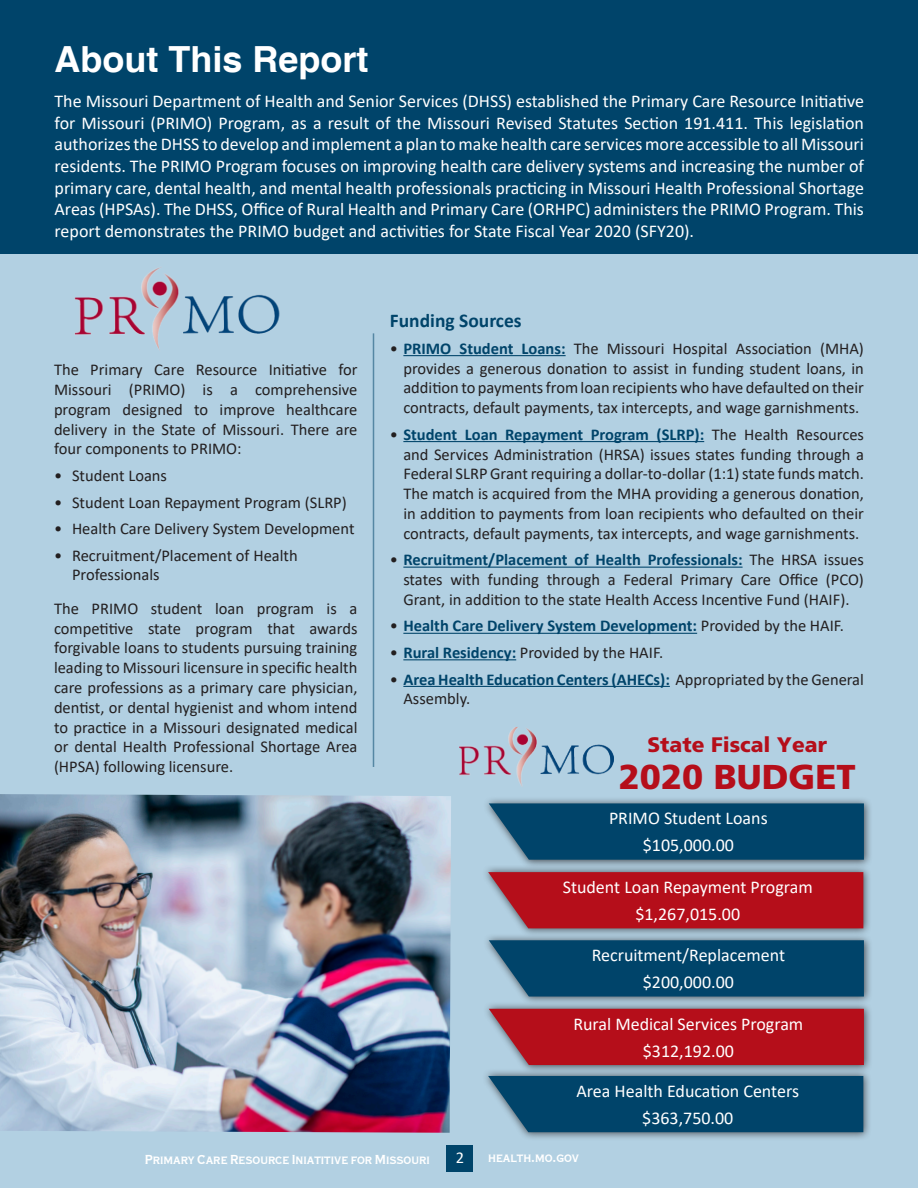
<style>
.page{position:relative;width:918px;height:1188px;background:#fff}
.page>*{position:absolute;margin:0;border:0;box-sizing:border-box;transform-origin:0 0}
.t1{font:700 36px "Helvetica";color:#fff}
.t2{font:900 34.5px "Frutiger";color:#b50e1a}
.t3{font:900 21px "Frutiger";color:#b50e1a}
.t4{font:700 19.5px "Calibri";color:#00446a}
.t5{font:18px/21.6px "Calibri";color:#fff;text-align:justify}
.t6{font:16.5px/19.8px "Calibri";color:#231f20;text-align:justify}
.t7{font:700 16.5px "Calibri";color:#00446a}
.t8{font:16.5px "Calibri";color:#fff}
.t9{font:700 condensed 13.5px "Copperplate T";color:#fff}
.s1{font-weight:700;color:#00446a}
.s2{font-weight:400;color:#231f20}
</style>
<div class="page">
<div style="left:0;top:247px;width:918px;height:941px;background:#b2d0e2"></div>
<div style="left:447px;top:1145px;width:26px;height:26px;background:#00446a"></div>
<div style="left:0;top:0;width:918px;height:254px;background:#00446a"></div>
<img style="left:74px;top:267px;width:206px;height:83px">
<hr style="left:403px;top:355px;width:163px;height:1px;background:#00446a">
<hr style="left:403px;top:441px;width:301px;height:1px;background:#00446a">
<hr style="left:403px;top:567px;width:340px;height:1px;background:#00446a">
<hr style="left:403px;top:633px;width:294px;height:1px;background:#00446a">
<hr style="left:403px;top:659px;width:113px;height:1px;background:#00446a">
<hr style="left:403px;top:686px;width:267px;height:1px;background:#00446a">
<hr style="left:373px;top:333px;width:1px;height:434px;background:#00446a">
<img style="left:0;top:794px;width:451px;height:339px">
<div style="left:482px;top:796px;width:391px;height:73px;background:#231f20;opacity:.75"></div>
<svg style="left:489px;top:803px;width:375px;height:57px;background:#0b4c70"></svg>
<img style="left:459px;top:727px;width:155px;height:60px">
<div style="left:482px;top:865px;width:390px;height:72px;background:#231f20;opacity:.75"></div>
<svg style="left:488px;top:872px;width:375px;height:56px;background:#b41925"></svg>
<div style="left:482px;top:1068px;width:390px;height:73px;background:#231f20;opacity:.75"></div>
<div style="left:488px;top:1076px;width:375px;height:56px;background:#00446a"></div>
<div style="left:482px;top:1001px;width:391px;height:73px;background:#231f20;opacity:.75"></div>
<div style="left:489px;top:1009px;width:375px;height:56px;background:#b50e1a"></div>
<div style="left:482px;top:933px;width:391px;height:73px;background:#231f20;opacity:.75"></div>
<svg style="left:489px;top:940px;width:375px;height:57px;background:#0b4c70"></svg>
<p class="t1" style="left:55px;top:37px;width:315px">About This Report</p>
<p class="t5" style="left:55px;top:90px;width:811px">The Missouri Department of Health and Senior Services (DHSS) established the Primary Care Resource Initiative for Missouri (PRIMO) Program, as a result of the Missouri Revised Statutes Section 191.411. This legislation authorizes the DHSS to develop and implement a plan to make health care services more accessible to all Missouri residents. The PRIMO Program focuses on improving health care delivery systems and increasing the number of primary care, dental health, and mental health professionals practicing in Missouri Health Professional Shortage Areas (HPSAs). The DHSS, Office of Rural Health and Primary Care (ORHPC) administers the PRIMO Program. This report demonstrates the PRIMO budget and activities for State Fiscal Year 2020 (SFY20).</p>
<p class="t6" style="left:54px;top:359px;width:305px">The Primary Care Resource Initiative for Missouri (PRIMO) is a comprehensive program designed to improve healthcare delivery in the State of Missouri. There are four components to PRIMO:</p>
<p class="t6" style="left:54px;top:465px;width:115px">• Student Loans</p>
<p class="t6" style="left:54px;top:492px;width:294px">• Student Loan Repayment Program (SLRP)</p>
<p class="t6" style="left:54px;top:518px;width:302px">• Health Care Delivery System Development</p>
<p class="t6" style="left:72px;top:545px;width:227px;text-indent:-18px">• Recruitment/Placement of Health<br>Professionals</p>
<p class="t6" style="left:54px;top:598px;width:305px">The PRIMO student loan program is a competitive state program that awards forgivable loans to students pursuing training leading to Missouri licensure in specific health care professions as a primary care physician, dentist, or dental hygienist and whom intend to practice in a Missouri designated medical or dental Health Professional Shortage Area (HPSA) following licensure.</p>
<p class="t4" style="left:390px;top:307px;width:133px">Funding Sources</p>
<p class="t6" style="left:403px;top:338px;width:462px;text-indent:-14px">• <span class="s1">PRIMO Student Loans:</span> The Missouri Hospital Association (MHA) provides a generous donation to assist in funding student loans, in addition to payments from loan recipients who have defaulted on their contracts, default payments, tax intercepts, and wage garnishments.</p>
<p class="t6" style="left:403px;top:424px;width:462px;text-indent:-14px">• <span class="s1">Student Loan Repayment Program (SLRP):</span> The Health Resources and Services Administration (HRSA) issues states funding through a Federal SLRP Grant requiring a dollar-to-dollar (1:1) state funds match.<br>The match is acquired from the MHA providing a generous donation, in addition to payments from loan recipients who defaulted on their contracts, default payments, tax intercepts, and wage garnishments.</p>
<p class="t6" style="left:403px;top:549px;width:462px;text-indent:-14px">• <span class="s1">Recruitment/Placement of Health Professionals:</span> The HRSA issues states with funding through a Federal Primary Care Office (PCO)<br>Grant, in addition to the state Health Access Incentive Fund (HAIF).</p>
<p class="t7" style="left:390px;top:614px;width:456px"><span class="s2">•</span> Health Care Delivery System Development: <span class="s2">Provided by the HAIF.</span></p>
<p class="t6" style="left:390px;top:642px;width:275px">• <span class="s1">Rural Residency:</span> Provided by the HAIF.</p>
<p class="t6" style="left:403px;top:669px;width:462px;text-indent:-14px">• <span class="s1">Area Health Education Centers (AHECs):</span> Appropriated by the General<br>Assembly.</p>
<p class="t3" style="left:647px;top:732px;width:181px">State Fiscal Year</p>
<p class="t2" style="left:619px;top:756px;width:238px">2020 BUDGET</p>
<p class="t5" style="left:609px;top:807px;width:160px">PRIMO Student Loans</p>
<p class="t5" style="left:643px;top:834px;width:93px">$105,000.00</p>
<p class="t5" style="left:563px;top:876px;width:251px">Student Loan Repayment Program</p>
<p class="t5" style="left:635px;top:903px;width:106px">$1,267,015.00</p>
<p class="t5" style="left:592px;top:944px;width:195px">Recruitment/Replacement</p>
<p class="t5" style="left:643px;top:971px;width:93px">$200,000.00</p>
<p class="t5" style="left:573px;top:1013px;width:231px">Rural Medical Services Program</p>
<p class="t5" style="left:643px;top:1040px;width:93px">$312,192.00</p>
<p class="t5" style="left:576px;top:1080px;width:224px">Area Health Education Centers</p>
<p class="t5" style="left:642px;top:1107px;width:93px">$363,750.00</p>
<p class="t9" style="left:145px;top:1152px;width:287px">Primary Care Resource Iniatitive for Missouri</p>
<p class="t8" style="left:456px;top:1146px;width:10px">2</p>
<p class="t9" style="left:488px;top:1151px;width:92px">health.mo.gov</p>
</div>
